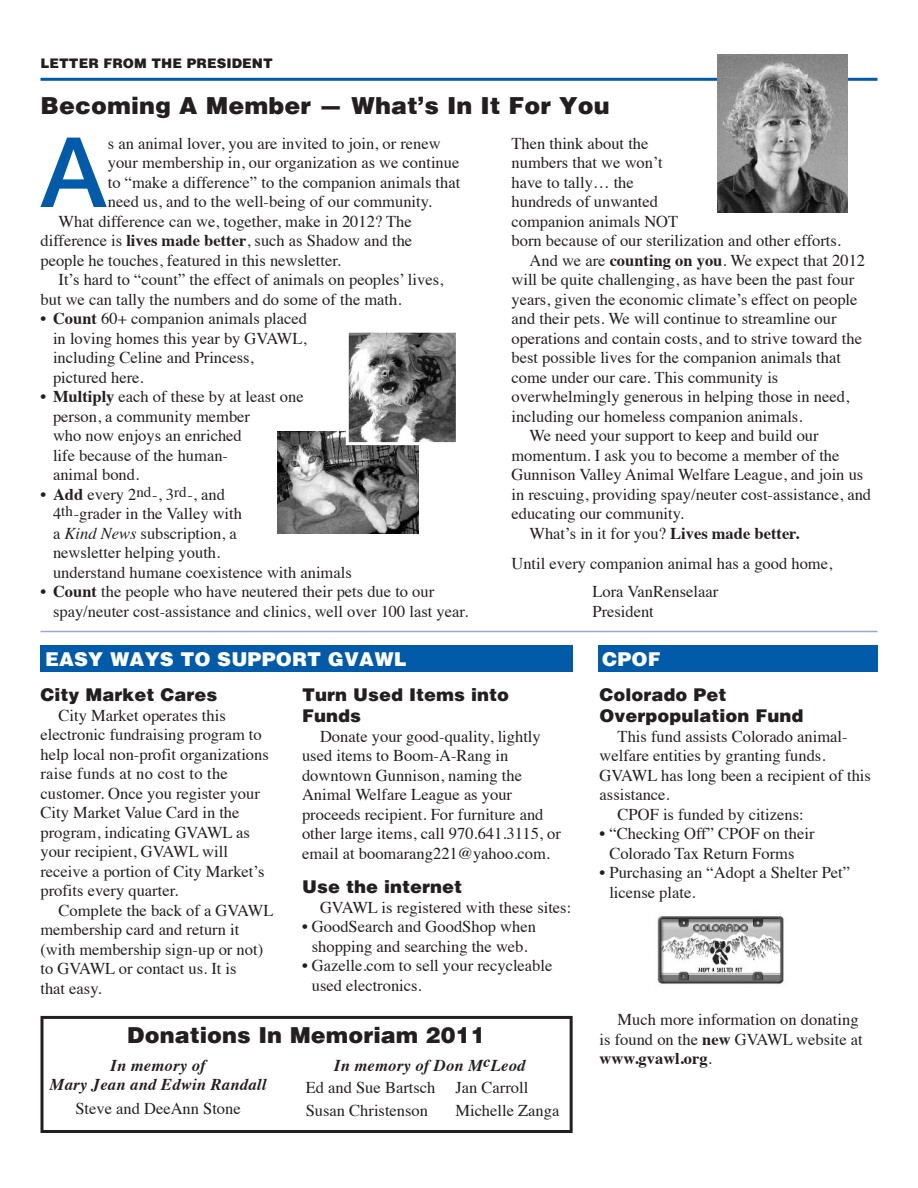
<style>
.page{position:relative;width:918px;height:1188px;background:#fff}
.page>*{position:absolute;margin:0;border:0;box-sizing:border-box;transform-origin:0 0}
.t1{font:500 97.2px "Helvetica Neue";color:#015ba9}
.t2{font:900 24px "Helvetica";color:#231f20}
.t3{font:900 22.5px "Helvetica";color:#231f20}
.t4{font:900 19.5px "Helvetica";color:#fff}
.t5{font:900 18px/21px "Helvetica";color:#231f20}
.t6{font:16.5px/19.5px "Times";color:#231f20}
.t7{font:italic 700 16.5px/19.5px "Times";letter-spacing:.015em;color:#231f20;text-align:center}
.t8{font:900 13.5px "Helvetica";color:#231f20}
.s1{font-weight:700}
.s2{font-style:italic}
</style>
<div class="page">
<hr style="left:40px;top:78px;width:838px;height:3px;background:#015ba9">
<img style="left:718px;top:55px;width:130px;height:158px">
<img style="left:278px;top:431px;width:140px;height:103px">
<img style="left:350px;top:334px;width:105px;height:107px">
<div style="left:346px;top:330px;width:113px;height:115px;border:3px solid #fff"></div>
<div style="left:40px;top:645px;width:533px;height:27px;background:#015ba9"></div>
<div style="left:598px;top:645px;width:280px;height:27px;background:#015ba9"></div>
<hr style="left:40px;top:631px;width:838px;height:1px;background:#96a9d5">
<div style="left:40px;top:1016px;width:533px;height:117px;border:3px solid #231f20"></div>
<img style="left:657px;top:916px;width:127px;height:68px">
<p class="t8" style="left:40px;top:54px;width:234px">LETTER FROM THE PRESIDENT</p>
<h2 class="t2" style="left:40px;top:88px;width:571px">Becoming A Member — What’s In It For You</h2>
<h1 class="t1" style="left:41px;top:112px;width:66px">A</h1>
<p class="t6" style="left:108px;top:135px;width:334px">s an animal lover, you are invited to join, or renew</p>
<p class="t6" style="left:512px;top:135px;width:139px">Then think about the</p>
<p class="t6" style="left:512px;top:154px;width:153px">numbers that we won’t</p>
<p class="t6" style="left:512px;top:174px;width:124px">have to tally… the</p>
<p class="t6" style="left:512px;top:193px;width:148px">hundreds of unwanted</p>
<p class="t6" style="left:512px;top:213px;width:168px">companion animals NOT</p>
<p class="t6" style="left:512px;top:232px;width:331px">born because of our sterilization and other efforts.</p>
<p class="t6" style="left:530px;top:252px;width:337px">And we are <span class="s1">counting on you</span>. We expect that 2012</p>
<p class="t6" style="left:512px;top:271px;width:344px">will be quite challenging, as have been the past four</p>
<p class="t6" style="left:512px;top:291px;width:348px">years, given the economic climate’s effect on people</p>
<p class="t6" style="left:512px;top:310px;width:327px">and their pets. We will continue to streamline our</p>
<p class="t6" style="left:511px;top:330px;width:352px">operations and contain costs, and to strive toward the</p>
<p class="t6" style="left:511px;top:349px;width:331px">best possible lives for the companion animals that</p>
<p class="t6" style="left:511px;top:369px;width:268px">come under our care. This community is</p>
<p class="t6" style="left:511px;top:388px;width:339px">overwhelmingly generous in helping those in need,</p>
<p class="t6" style="left:511px;top:408px;width:292px">including our homeless companion animals.</p>
<p class="t6" style="left:530px;top:427px;width:291px">We need your support to keep and build our</p>
<p class="t6" style="left:511px;top:447px;width:330px">momentum. I ask you to become a member of the</p>
<p class="t6" style="left:511px;top:466px;width:353px">Gunnison Valley Animal Welfare League, and join us</p>
<p class="t6" style="left:511px;top:486px;width:361px">in rescuing, providing spay/neuter cost-assistance, and</p>
<p class="t6" style="left:511px;top:505px;width:174px">educating our community.</p>
<p class="t6" style="left:530px;top:525px;width:271px">What’s in it for you? <span class="s1">Lives made better.</span></p>
<p class="t6" style="left:592px;top:550px;width:241px;line-height:28.5px;text-indent:-81px">Until every companion animal has a good home,<br>Lora VanRenselaar</p>
<p class="t6" style="left:592px;top:603px;width:63px">President</p>
<p class="t6" style="left:108px;top:154px;width:353px">your membership in, our organization as we continue</p>
<p class="t6" style="left:108px;top:174px;width:354px">to “make a difference” to the companion animals that</p>
<p class="t6" style="left:108px;top:193px;width:326px">need us, and to the well-being of our community.</p>
<p class="t6" style="left:59px;top:213px;width:355px">What difference can we, together, make in 2012? The</p>
<p class="t6" style="left:41px;top:232px;width:373px">difference is <span class="s1">lives made better</span>, such as Shadow and the</p>
<p class="t6" style="left:41px;top:252px;width:302px">people he touches, featured in this newsletter.</p>
<p class="t6" style="left:59px;top:271px;width:386px">It’s hard to “count” the effect of animals on peoples’ lives,</p>
<p class="t6" style="left:41px;top:291px;width:363px">but we can tally the numbers and do some of the math.</p>
<p class="t6" style="left:53px;top:310px;width:256px;text-indent:-13px">• <span class="s1">Count</span> 60+ companion animals placed in loving homes this year by GVAWL, including Celine and Princess, pictured here.</p>
<p class="t6" style="left:53px;top:388px;width:252px;text-indent:-13px">• <span class="s1">Multiply</span> each of these by at least one person, a community member<br>who now enjoys an enriched<br>life because of the human-<br>animal bond.</p>
<p class="t6" style="left:53px;top:486px;width:300px;text-indent:-13px">• <span class="s1">Add</span> every 2<sup>nd</sup>-, 3<sup>rd</sup>-, and<br>4<sup>th</sup>-grader in the Valley with<br>a <span class="s2">Kind News</span> subscription, a<br>newsletter helping youth.<br>understand humane coexistence with animals</p>
<p class="t6" style="left:53px;top:583px;width:417px;text-indent:-13px">• <span class="s1">Count</span> the people who have neutered their pets due to our spay/neuter cost-assistance and clinics, well over 100 last year.</p>
<p class="t4" style="left:45px;top:645px;width:363px">EASY WAYS TO SUPPORT GVAWL</p>
<p class="t4" style="left:602px;top:645px;width:60px">CPOF</p>
<p class="t5" style="left:40px;top:684px;width:178px">City Market Cares</p>
<p class="t6" style="left:40px;top:707px;width:230px;text-indent:18px">City Market operates this electronic fundraising program to help local non-profit organizations raise funds at no cost to the customer. Once you register your<br>City Market Value Card in the program, indicating GVAWL as your recipient, GVAWL will receive a portion of City Market’s profits every quarter.</p>
<p class="t6" style="left:40px;top:902px;width:235px;text-indent:18px">Complete the back of a GVAWL membership card and return it (with membership sign-up or not) to GVAWL or contact us. It is<br>that easy.</p>
<p class="t5" style="left:302px;top:684px;width:208px">Turn Used Items into<br>Funds</p>
<p class="t6" style="left:302px;top:728px;width:260px;text-indent:18px">Donate your good-quality, lightly used items to Boom-A-Rang in downtown Gunnison, naming the Animal Welfare League as your proceeds recipient. For furniture and other large items, call 970.641.3115, or email at boomarang221@yahoo.com.</p>
<p class="t5" style="left:302px;top:876px;width:161px">Use the internet</p>
<p class="t6" style="left:320px;top:899px;width:253px">GVAWL is registered with these sites:</p>
<p class="t6" style="left:302px;top:919px;width:235px;text-align:center">• GoodSearch and GoodShop when shopping and searching the web.</p>
<p class="t6" style="left:312px;top:958px;width:242px;text-indent:-10px">• Gazelle.com to sell your recycleable used electronics.</p>
<p class="t5" style="left:600px;top:684px;width:205px">Colorado Pet<br>Overpopulation Fund</p>
<p class="t6" style="left:618px;top:728px;width:232px">This fund assists Colorado animal-</p>
<p class="t6" style="left:600px;top:748px;width:227px">welfare entities by granting funds.</p>
<p class="t6" style="left:600px;top:767px;width:273px">GVAWL has long been a recipient of this</p>
<p class="t6" style="left:600px;top:787px;width:72px">assistance.</p>
<p class="t6" style="left:618px;top:806px;width:188px">CPOF is funded by citizens:</p>
<p class="t6" style="left:609px;top:826px;width:207px;text-indent:-10px">• “Checking Off” CPOF on their<br>Colorado Tax Return Forms</p>
<p class="t6" style="left:609px;top:865px;width:242px;text-indent:-10px">• Purchasing an “Adopt a Shelter Pet” license plate.</p>
<h3 class="t3" style="left:127px;top:1019px;width:360px">Donations In Memoriam 2011</h3>
<p class="t7" style="left:50px;top:1057px;width:218px">In memory of<br>Mary Jean and Edwin Randall</p>
<p class="t6" style="left:75px;top:1100px;width:167px">Steve and DeeAnn Stone</p>
<p class="t7" style="left:334px;top:1057px;width:193px">In memory of Don McLeod</p>
<p class="t6" style="left:306px;top:1078px;width:224px;line-height:22.5px">Ed and Sue Bartsch Jan Carroll<br>Susan Christenson</p>
<p class="t6" style="left:455px;top:1102px;width:105px">Michelle Zanga</p>
<p class="t6" style="left:600px;top:1012px;width:265px;text-indent:18px">Much more information on donating is found on the <span class="s1">new</span> GVAWL website at <span class="s1">www.gvawl.org</span>.</p>
</div>
